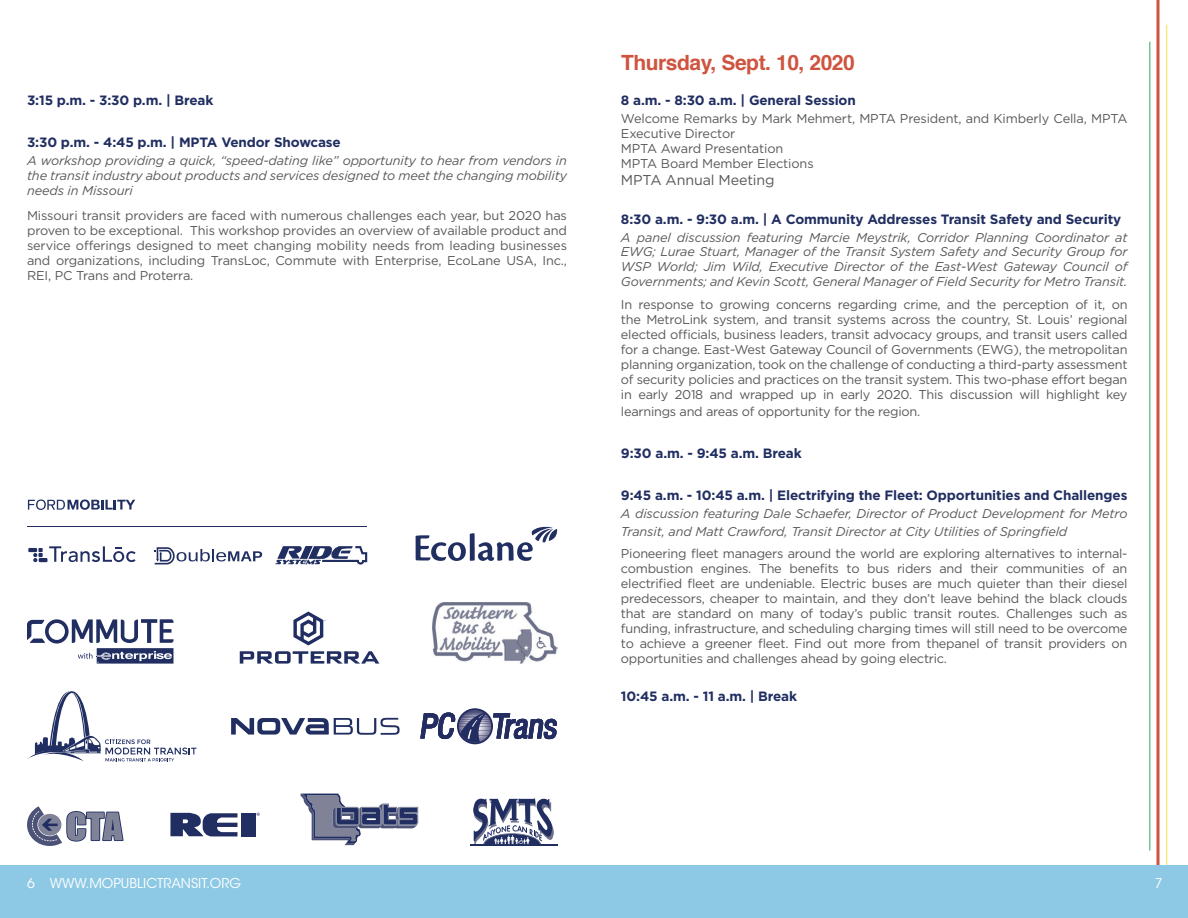
<style>
.page{position:relative;width:1188px;height:918px;background:#fff}
.page>*{position:absolute;margin:0;border:0;box-sizing:border-box;transform-origin:0 0}
.t1{font:700 21px "Helvetica";letter-spacing:-.02em;color:#cf5440}
.t2{font:14.25px "Gotham";letter-spacing:-.01em;color:#57585a}
.t3{font:700 13.5px "Gotham";letter-spacing:-.01em;color:#212e61}
.t4{font:13.5px "ITC Avant Garde Std";color:#fff}
.t5{font:12.75px/15px "Gotham";letter-spacing:-.02em;color:#57585a;text-align:justify}
.t6{font:italic 12.75px/15px "Gotham";letter-spacing:-.01em;color:#57585a;text-align:justify}
</style>
<div class="page">
<hr style="left:1166px;top:25px;width:1px;height:840px;background:#f2eb81">
<hr style="left:1156px;top:0;width:3px;height:872px;background:#cf5440">
<hr style="left:1149px;top:42px;width:1px;height:808px;background:#75c29a">
<div style="left:0;top:865px;width:1188px;height:53px;background:#8dc9e5"></div>
<svg style="left:27px;top:619px;width:146px;height:45px"></svg>
<svg style="left:240px;top:651px;width:139px;height:13px"></svg>
<svg style="left:293px;top:612px;width:33px;height:33px"></svg>
<svg style="left:416px;top:526px;width:142px;height:35px"></svg>
<div style="left:241px;top:813px;width:14px;height:23px;background:#212e61"></div>
<svg style="left:170px;top:813px;width:67px;height:23px"></svg>
<svg style="left:420px;top:708px;width:137px;height:36px"></svg>
<svg style="left:28px;top:546px;width:108px;height:17px"></svg>
<svg style="left:276px;top:546px;width:91px;height:19px"></svg>
<svg style="left:28px;top:499px;width:107px;height:11px"></svg>
<svg style="left:154px;top:547px;width:108px;height:17px"></svg>
<hr style="left:27px;top:526px;width:339px;height:1px;background:#212e61">
<svg style="left:27px;top:691px;width:169px;height:71px"></svg>
<img style="left:432px;top:602px;width:125px;height:62px">
<svg style="left:27px;top:806px;width:97px;height:40px"></svg>
<svg style="left:301px;top:794px;width:117px;height:51px"></svg>
<hr style="left:470px;top:844px;width:87px;height:1px;background:#212e61">
<hr style="left:470px;top:845px;width:87px;height:1px;background:#212e61">
<svg style="left:473px;top:798px;width:81px;height:46px"></svg>
<svg style="left:231px;top:718px;width:169px;height:17px"></svg>
<p class="t3" style="left:27px;top:91px;width:188px">3:15 p.m. - 3:30 p.m. | Break</p>
<p class="t3" style="left:27px;top:133px;width:315px">3:30 p.m. - 4:45 p.m. | MPTA Vendor Showcase</p>
<p class="t6" style="left:27px;top:152px;width:541px">A workshop providing a quick, “speed-dating like” opportunity to hear from vendors in the transit industry about products and services designed to meet the changing mobility needs in Missouri</p>
<p class="t5" style="left:27px;top:208px;width:542px">Missouri transit providers are faced with numerous challenges each year, but 2020 has proven to be exceptional. This workshop provides an overview of available product and service offerings designed to meet changing mobility needs from leading businesses and organizations, including TransLoc, Commute with Enterprise, EcoLane USA, Inc., REI, PC Trans and Proterra.</p>
<h1 class="t1" style="left:621px;top:45px;width:235px">Thursday, Sept. 10, 2020</h1>
<p class="t3" style="left:621px;top:91px;width:236px">8 a.m. - 8:30 a.m. | General Session</p>
<p class="t5" style="left:621px;top:111px;width:508px;text-align:left">Welcome Remarks by Mark Mehmert, MPTA President, and Kimberly Cella, MPTA Executive Director<br>MPTA Award Presentation<br>MPTA Board Member Elections</p>
<p class="t2" style="left:621px;top:171px;width:155px">MPTA Annual Meeting</p>
<p class="t3" style="left:621px;top:210px;width:502px">8:30 a.m. - 9:30 a.m. | A Community Addresses Transit Safety and Security</p>
<p class="t6" style="left:621px;top:229px;width:508px">A panel discussion featuring Marcie Meystrik, Corridor Planning Coordinator at EWG; Lurae Stuart, Manager of the Transit System Safety and Security Group for WSP World; Jim Wild, Executive Director of the East-West Gateway Council of Governments; and Kevin Scott, General Manager of Field Security for Metro Transit.</p>
<p class="t5" style="left:621px;top:297px;width:508px">In response to growing concerns regarding crime, and the perception of it, on the MetroLink system, and transit systems across the country, St. Louis’ regional elected officials, business leaders, transit advocacy groups, and transit users called for a change. East-West Gateway Council of Governments (EWG), the metropolitan planning organization, took on the challenge of conducting a third-party assessment of security policies and practices on the transit system. This two-phase effort began in early 2018 and wrapped up in early 2020. This discussion will highlight key</p>
<p class="t5" style="left:621px;top:404px;width:301px">learnings and areas of opportunity for the region.</p>
<p class="t3" style="left:621px;top:445px;width:182px">9:30 a.m. - 9:45 a.m. Break</p>
<p class="t3" style="left:621px;top:487px;width:508px">9:45 a.m. - 10:45 a.m. | Electrifying the Fleet: Opportunities and Challenges</p>
<p class="t6" style="left:621px;top:505px;width:508px;line-height:17.2px">A discussion featuring Dale Schaefer, Director of Product Development for Metro<br>Transit, and Matt Crawford, Transit Director at City Utilities of Springfield</p>
<p class="t5" style="left:621px;top:546px;width:508px">Pioneering fleet managers around the world are exploring alternatives to internal&shy;combustion engines. The benefits to bus riders and their communities of an electrified fleet are undeniable. Electric buses are much quieter than their diesel predecessors, cheaper to maintain, and they don’t leave behind the black clouds that are standard on many of today’s public transit routes. Challenges such as funding, infrastructure, and scheduling charging times will still need to be overcome to achieve a greener fleet. Find out more from thepanel of transit providers on opportunities and challenges ahead by going electric.</p>
<p class="t3" style="left:621px;top:688px;width:178px">10:45 a.m. - 11 a.m. | Break</p>
<p class="t4" style="left:27px;top:875px;width:215px">6 WWW.MOPUBLICTRANSIT.ORG</p>
<p class="t4" style="left:1155px;top:875px;width:9px">7</p>
</div>
